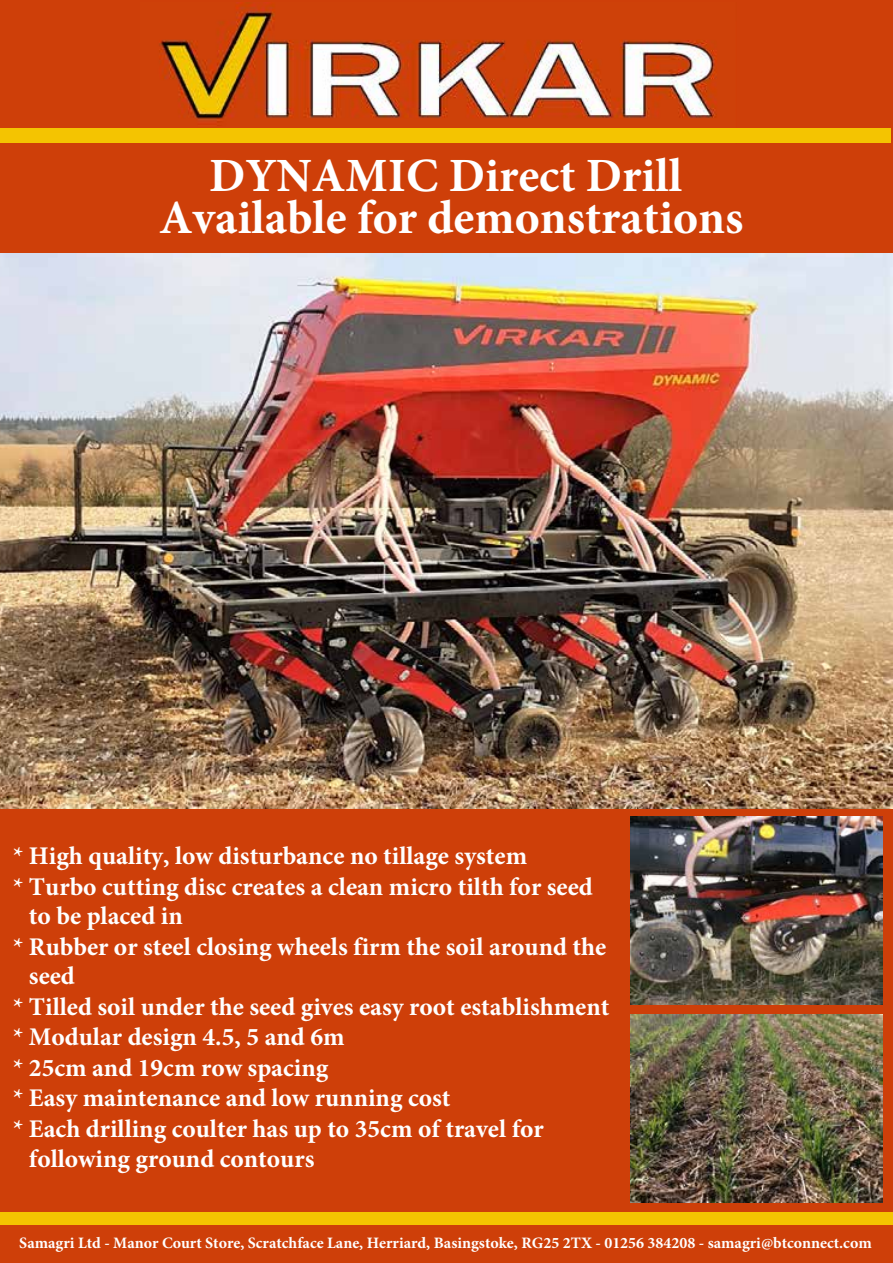
<style>
.page{position:relative;width:893px;height:1263px;background:#fff}
.page>*{position:absolute;margin:0;border:0;box-sizing:border-box;transform-origin:0 0}
.t1{font:700 47.7px/42px "Minion Pro";color:#fff;text-align:center}
.t2{font:700 25.5px "Minion Pro";color:#fff}
.t3{font:700 15.9px "Minion Pro";color:#fff}
</style>
<div class="page">
<div style="left:0;top:1px;width:893px;height:1262px;background:#ce3f09"></div>
<img style="left:140px;top:2px;width:596px;height:141px">
<div style="left:0;top:129px;width:891px;height:13px;background:#f4c401"></div>
<div style="left:0;top:1213px;width:893px;height:11px;background:#f4c401"></div>
<img style="left:0;top:254px;width:893px;height:555px">
<img style="left:630px;top:816px;width:253px;height:189px">
<img style="left:631px;top:1014px;width:252px;height:189px">
<h1 class="t1" style="left:159px;top:154px;width:586px">DYNAMIC Direct Drill<br>Available for demonstrations</h1>
<p class="t2" style="left:13px;top:838px;width:516px">* High quality, low disturbance no tillage system</p>
<p class="t2" style="left:13px;top:868px;width:581px">* Turbo cutting disc creates a clean micro tilth for seed</p>
<p class="t2" style="left:29px;top:898px;width:155px">to be placed in</p>
<p class="t2" style="left:13px;top:928px;width:595px">* Rubber or steel closing wheels firm the soil around the</p>
<p class="t2" style="left:29px;top:958px;width:47px">seed</p>
<p class="t2" style="left:13px;top:988px;width:598px">* Tilled soil under the seed gives easy root establishment</p>
<p class="t2" style="left:13px;top:1019px;width:333px">* Modular design 4.5, 5 and 6m</p>
<p class="t2" style="left:13px;top:1049px;width:317px">* 25cm and 19cm row spacing</p>
<p class="t2" style="left:13px;top:1080px;width:439px">* Easy maintenance and low running cost</p>
<p class="t2" style="left:13px;top:1110px;width:532px">* Each drilling coulter has up to 35cm of travel for</p>
<p class="t2" style="left:29px;top:1141px;width:287px">following ground contours</p>
<p class="t3" style="left:19px;top:1232px;width:854px">Samagri Ltd - Manor Court Store, Scratchface Lane, Herriard, Basingstoke, RG25 2TX - 01256 384208 - samagri@btconnect.com</p>
</div>
